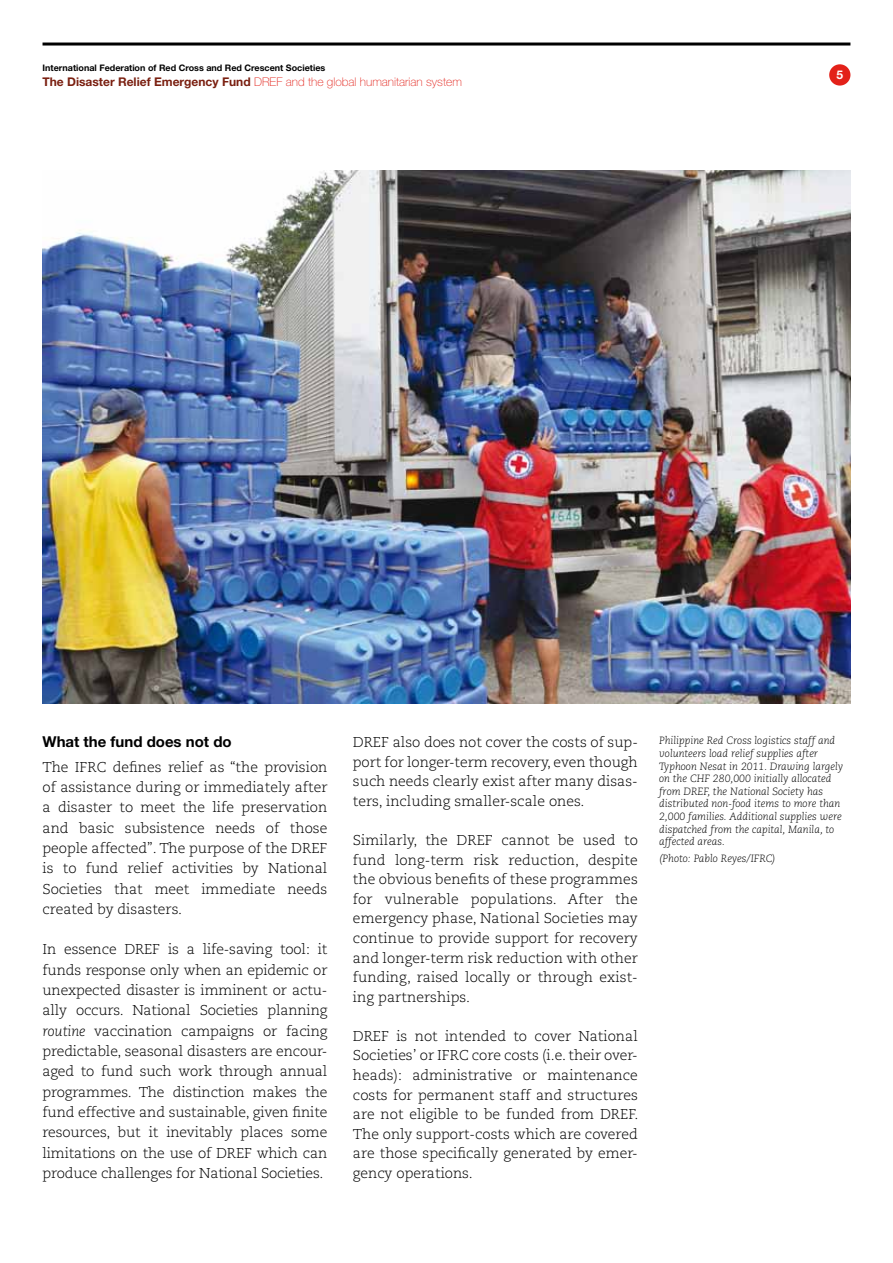
<style>
.page{position:relative;width:893px;height:1263px;background:#fff}
.page>*{position:absolute;margin:0;border:0;box-sizing:border-box;transform-origin:0 0}
.t1{font:700 15px "Helvetica Neue LT Std";color:#000}
.t2{font:300 14.25px/20.2px "Caecilia LT Std";color:#000;text-align:justify}
.t3{font:100 12px "Helvetica Neue LT Std";color:#e32119}
.t4{font:700 12px "Helvetica Neue LT Std";color:#fff}
.t5{font:italic 300 10.5px/12.6px "Caecilia LT Std";color:#000}
.t6{font:700 9px "Helvetica Neue LT Std";color:#000}
.s1{font-weight:700;color:#7a1f10}
.s2{font-style:italic}
</style>
<div class="page">
<hr style="left:43px;top:43px;width:807px;height:3px;background:#000">
<div style="left:829px;top:64px;width:21px;height:22px;background:#e32119;border-radius:50%"></div>
<img style="left:43px;top:170px;width:807px;height:534px">
<p class="t6" style="left:43px;top:62px;width:284px">International Federation of Red Cross and Red Crescent Societies</p>
<p class="t3" style="left:43px;top:74px;width:421px"><span class="s1">The Disaster Relief Emergency Fund</span> DREF and the global humanitarian system</p>
<p class="t4" style="left:837px;top:67px;width:8px">5</p>
<p class="t1" style="left:43px;top:732px;width:191px">What the fund does not do</p>
<p class="t2" style="left:43px;top:757px;width:286px">The IFRC defines relief as “the provision of assistance during or immediately after a disaster to meet the life preservation and basic subsistence needs of those people affected”. The purpose of the DREF is to fund relief activities by National Societies that meet immediate needs created by disasters.</p>
<p class="t2" style="left:43px;top:940px;width:286px">In essence DREF is a life-saving tool: it funds response only when an epidemic or unexpected disaster is imminent or actu&shy;ally occurs. National Societies planning <span class="s2">routine</span> vaccination campaigns or facing predictable, seasonal disasters are encour&shy;aged to fund such work through annual programmes. The distinction makes the fund effective and sustainable, given finite resources, but it inevitably places some limitations on the use of DREF which can produce challenges for National Societies.</p>
<p class="t2" style="left:353px;top:733px;width:286px;line-height:19.5px">DREF also does not cover the costs of sup&shy;port for longer-term recovery, even though such needs clearly exist after many disas&shy;ters, including smaller-scale ones.</p>
<p class="t2" style="left:353px;top:831px;width:286px;line-height:19.5px">Similarly, the DREF cannot be used to fund long-term risk reduction, despite the obvious benefits of these programmes for vulnerable populations. After the emergency phase, National Societies may continue to provide support for recovery and longer-term risk reduction with other funding, raised locally or through exist&shy;ing partnerships.</p>
<p class="t2" style="left:353px;top:1026px;width:287px;line-height:19.5px">DREF is not intended to cover National Societies’ or IFRC core costs (i.e. their over&shy;heads): administrative or maintenance costs for permanent staff and structures are not eligible to be funded from DREF.<br>The only support-costs which are covered are those specifically generated by emer&shy;gency operations.</p>
<p class="t5" style="left:659px;top:735px;width:186px">Philippine Red Cross logistics staff and volunteers load relief supplies after Typhoon Nesat in 2011. Drawing largely on the CHF 280,000 initially allocated from DREF, the National Society has distributed non-food items to more than 2,000 families. Additional supplies were dispatched from the capital, Manila, to affected areas.</p>
<p class="t5" style="left:659px;top:852px;width:119px">(Photo: Pablo Reyes/IFRC)</p>
</div>
